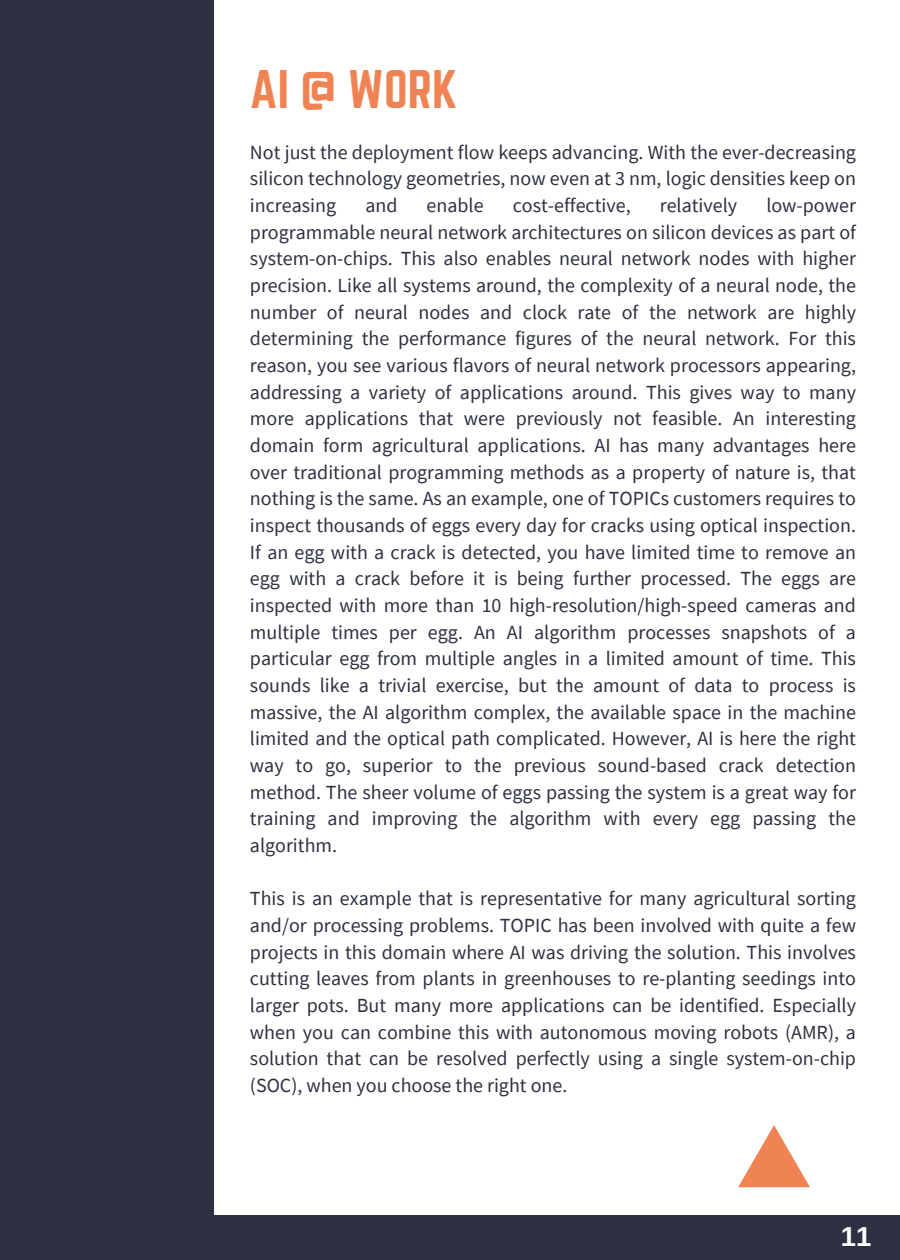
<style>
.page{position:relative;width:900px;height:1260px;background:#fff}
.page>*{position:absolute;margin:0;border:0;box-sizing:border-box;transform-origin:0 0}
.t1{font:47.5px "Norwester";color:#ef8354}
.t2{font:700 27.5px "Arimo";color:#fff}
.t3{font:20px/26.8px "Source Sans Pro";color:#2d3142;text-align:justify}
</style>
<div class="page">
<svg style="left:738px;top:1125px;width:72px;height:62px"></svg>
<div style="left:0;top:1215px;width:900px;height:45px;background:#2d3142"></div>
<div style="left:0;top:0;width:214px;height:1215px;background:#2d3142"></div>
<p class="t1" style="left:250px;top:60px;width:209px">AI @ WORK</p>
<h1 class="t3" style="left:250px;top:138px;width:608px">Not just the deployment flow keeps advancing. With the ever-decreasing silicon technology geometries, now even at 3 nm, logic densities keep on increasing</h1>
<h1 class="t3" style="left:365px;top:191px;width:34px">and</h1>
<h1 class="t3" style="left:427px;top:191px;width:59px">enable</h1>
<h1 class="t3" style="left:513px;top:191px;width:119px">cost-effective,</h1>
<h1 class="t3" style="left:660px;top:191px;width:79px">relatively</h1>
<h1 class="t3" style="left:250px;top:191px;width:608px;text-indent:516px">low-power programmable neural network architectures on silicon devices as part of system-on-chips. This also enables neural network nodes with higher precision. Like all systems around, the complexity of a neural node, the number of neural nodes and clock rate of the network are highly determining the performance figures of the neural network. For this reason, you see various flavors of neural network processors appearing, addressing a variety of applications around. This gives way to many more applications that were previously not feasible. An interesting domain form agricultural applications. AI has many advantages here over traditional programming methods as a property of nature is, that nothing is the same. As an example, one of TOPICs customers requires to inspect thousands of eggs every day for cracks using optical inspection.<br>If an egg with a crack is detected, you have limited time to remove an egg with a crack before it is being further processed. The eggs are inspected with more than 10 high-resolution/high-speed cameras and multiple times per egg. An AI algorithm processes snapshots of a particular egg from multiple angles in a limited amount of time. This sounds like a trivial exercise, but the amount of data to process is massive, the AI algorithm complex, the available space in the machine limited and the optical path complicated. However, AI is here the right way to go, superior to the previous sound-based crack detection method. The sheer volume of eggs passing the system is a great way for training and improving the algorithm with every egg passing the algorithm.</h1>
<p class="t3" style="left:250px;top:885px;width:608px">This is an example that is representative for many agricultural sorting and/or processing problems. TOPIC has been involved with quite a few projects in this domain where AI was driving the solution. This involves cutting leaves from plants in greenhouses to re-planting seedings into larger pots. But many more applications can be identified. Especially when you can combine this with autonomous moving robots (AMR), a solution that can be resolved perfectly using a single system-on-chip (SOC), when you choose the right one.</p>
<p class="t2" style="left:841px;top:1221px;width:32px">11</p>
</div>
